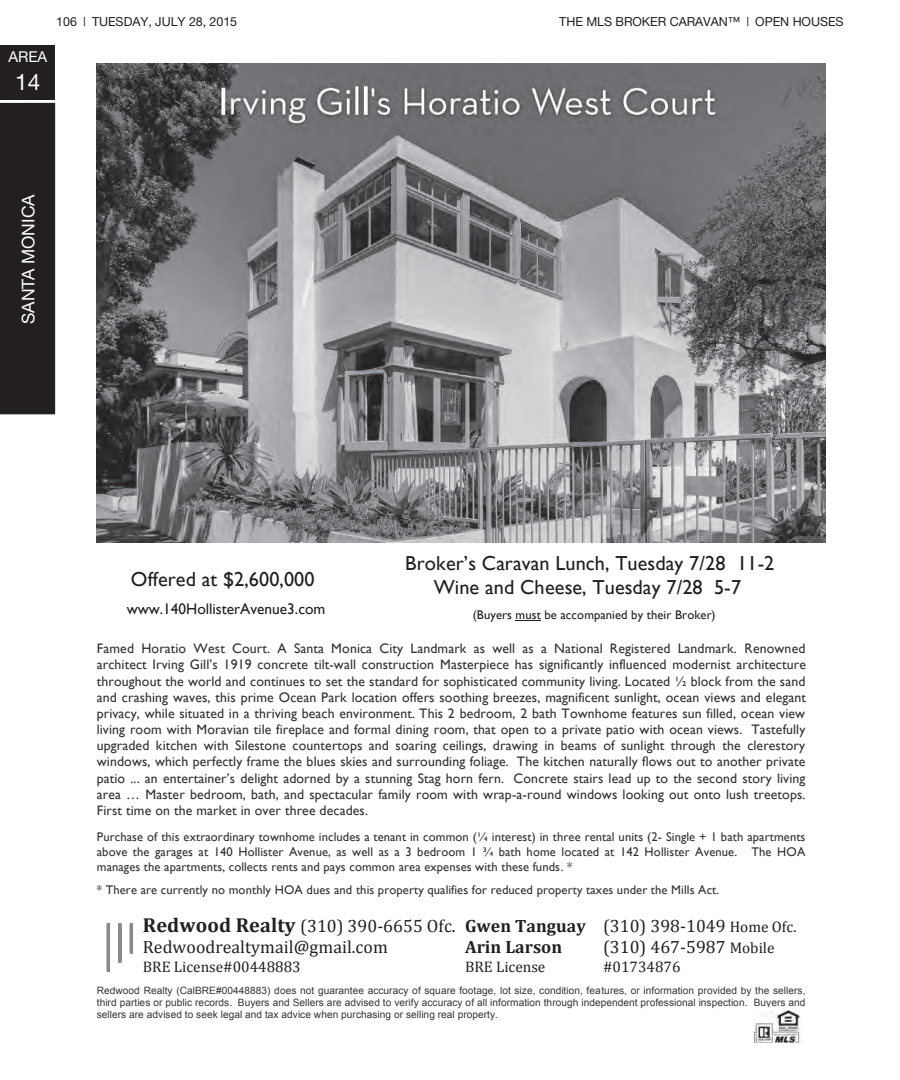
<style>
.page{position:relative;width:900px;height:1080px;background:#fff}
.page>*{position:absolute;margin:0;border:0;box-sizing:border-box;transform-origin:0 0}
.t1{font:22.5px "Helvetica Neue";color:#fff}
.t2{font:20.25px/23.6px "Gill Sans";letter-spacing:.005em;color:#231f20;text-align:center}
.t3{font:17.75px/21.5px "Cambria";letter-spacing:.005em;color:#231f20}
.t4{font:700 17.75px "Cambria";letter-spacing:.005em;color:#231f20}
.t5{font:17.5px "Helvetica Neue";color:#fff}
.t6{font:15.38px "Cambria";color:#231f20}
.t7{font:15.38px "Gill Sans";color:#231f20}
.t8{font:15px "Helvetica Neue";color:#fff}
.t9{font:13.75px/16.1px "Gill Sans";letter-spacing:.01em;color:#333233;text-align:justify}
.t10{font:12.62px/14.8px "Gill Sans";letter-spacing:.005em;color:#333233;text-align:justify}
.t11{font:12.62px "Gill Sans";letter-spacing:.01em;color:#231f20}
.t12{font:12.5px "Helvetica Neue";letter-spacing:-.005em;color:#231f20}
.t13{font:10.12px/11.9px "Arial";letter-spacing:.005em;color:#363536;text-align:justify}
.s1{font-weight:700;font-size:20.25px}
.s2{font-weight:700}
.s3{font-size:15.38px}
</style>
<div class="page">
<div style="left:0;top:45px;width:55px;height:54px;background:#231f20"></div>
<div style="left:0;top:103px;width:55px;height:311px;background:#231f20"></div>
<img style="left:97px;top:64px;width:729px;height:479px">
<div style="left:107px;top:923px;width:3px;height:49px;border:3px solid #888a8d"></div>
<div style="left:118px;top:923px;width:4px;height:40px;border:3px solid #888a8d"></div>
<div style="left:130px;top:923px;width:3px;height:31px;border:3px solid #888a8d"></div>
<img style="left:753px;top:1007px;width:47px;height:35px">
<p class="t8" style="left:8px;top:48px;width:40px">AREA</p>
<h1 class="t1" style="left:15px;top:68px;width:27px">14</h1>
<p class="t12" style="left:56px;top:14px;width:183px">106 | TUESDAY, JULY 28, 2015</p>
<p class="t12" style="left:559px;top:14px;width:286px">THE MLS BROKER CARAVAN™ | OPEN HOUSES</p>
<p class="t5" style="left:18px;top:324px;width:131px;rotate:-90deg">SANTA MONICA</p>
<h2 class="t2" style="left:405px;top:551px;width:371px">Broker’s Caravan Lunch, Tuesday 7/28 11-2<br>Wine and Cheese, Tuesday 7/28 5-7</h2>
<p class="t11" style="left:473px;top:607px;width:245px">(Buyers must be accompanied by their Broker)</p>
<h2 class="t2" style="left:131px;top:567px;width:185px">Offered at $2,600,000</h2>
<p class="t7" style="left:127px;top:599px;width:200px">www.140HollisterAvenue3.com</p>
<p class="t9" style="left:97px;top:641px;width:711px">Famed Horatio West Court. A Santa Monica City Landmark as well as a National Registered Landmark. Renowned architect Irving Gill’s 1919 concrete tilt-wall construction Masterpiece has significantly influenced modernist architecture throughout the world and continues to set the standard for sophisticated community living. Located ½ block from the sand and crashing waves, this prime Ocean Park location offers soothing breezes, magnificent sunlight, ocean views and elegant privacy, while situated in a thriving beach environment. This 2 bedroom, 2 bath Townhome features sun filled, ocean view living room with Moravian tile fireplace and formal dining room, that open to a private patio with ocean views. Tastefully upgraded kitchen with Silestone countertops and soaring ceilings, drawing in beams of sunlight through the clerestory windows, which perfectly frame the blues skies and surrounding foliage. The kitchen naturally flows out to another private patio ... an entertainer’s delight adorned by a stunning Stag horn fern. Concrete stairs lead up to the second story living area … Master bedroom, bath, and spectacular family room with wrap-a-round windows looking out onto lush treetops.<br>First time on the market in over three decades.</p>
<p class="t10" style="left:97px;top:830px;width:710px">Purchase of this extraordinary townhome includes a tenant in common (¼ interest) in three rental units (2- Single + 1 bath apartments above the garages at 140 Hollister Avenue, as well as a 3 bedroom 1 ¾ bath home located at 142 Hollister Avenue. The HOA manages the apartments, collects rents and pays common area expenses with these funds. *</p>
<p class="t10" style="left:97px;top:882px;width:624px">* There are currently no monthly HOA dues and this property qualifies for reduced property taxes under the Mills Act.</p>
<p class="t3" style="left:143px;top:915px;width:655px"><span class="s1">Redwood Realty</span> (310) 390--‐6655 Ofc. <span class="s2">Gwen Tanguay</span> (310) 398--‐1049 <span class="s3">Home Ofc.<br></span>Redwoodrealtymail@gmail.com</p>
<p class="t4" style="left:465px;top:935px;width:99px">Arin Larson</p>
<p class="t3" style="left:603px;top:937px;width:173px">(310) 467--‐5987 <span class="s3">Mobile</span></p>
<p class="t6" style="left:143px;top:958px;width:159px">BRE License#00448883</p>
<p class="t6" style="left:465px;top:958px;width:82px">BRE License</p>
<p class="t6" style="left:603px;top:958px;width:79px">#01734876</p>
<p class="t13" style="left:97px;top:985px;width:710px">Redwood Realty (CalBRE#00448883) does not guarantee accuracy of square footage, lot size, condition, features, or information provided by the sellers, third parties or public records. Buyers and Sellers are advised to verify accuracy of all information through independent professional inspection. Buyers and sellers are advised to seek legal and tax advice when purchasing or selling real property.</p>
</div>
